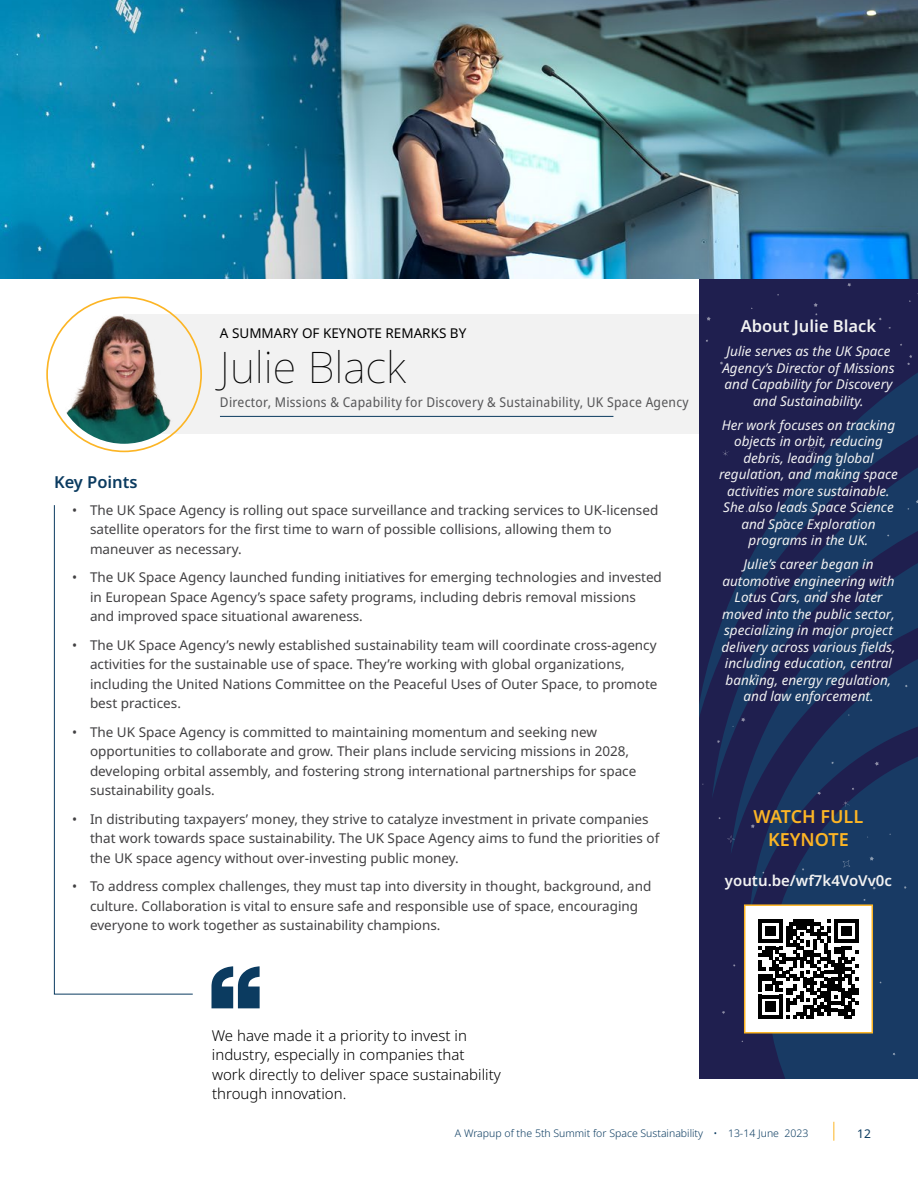
<style>
.page{position:relative;width:918px;height:1188px;background:#fff}
.page>*{position:absolute;margin:0;border:0;box-sizing:border-box;transform-origin:0 0}
.ABT_Title{font:100 43.5px "Noto Sans";color:#000}
.Guts_Head1{font:600 18px/22.5px "Noto Sans";color:#fcb525;text-align:center}
.Guts_Head1-2{font:600 16.5px "Noto Sans";color:#f2f2f2}
.Guts_Head1-3{font:600 16.5px "Noto Sans";color:#0b3b60}
.QB_-_Quote_Body_Black__Right{font:300 15px/19.5px "Noto Sans";color:#000}
.Guts_Head1-4{font:600 15px "Noto Sans";color:#f2f2f2}
.t1{font:13.5px/19.5px "Noto Sans";color:#414042}
.Guts_Head1-5{font:italic 13.5px/16.5px "Noto Sans";color:#f2f2f2;text-align:center}
.TBL_Body1{font:semi-condensed 13.5px "Noto Sans";letter-spacing:.02em;color:#58585a}
.ABT_Title-2{font:13.5px "Noto Sans";color:#000}
.t2{font:12px "Noto Sans";color:#0b3b60}
.t3{font:300 10.5px "Noto Sans";color:#0b3b60}
</style>
<div class="page">
<svg style="left:833px;top:1122px;width:1px;height:19px"></svg>
<div style="left:123px;top:315px;width:795px;height:119px;background:#f2f2f2"></div>
<hr style="left:220px;top:416px;width:393px;height:1px;background:#0b3b60">
<img style="left:55px;top:305px;width:139px;height:139px;border-radius:69px">
<img style="left:0;top:0;width:918px;height:279px">
<svg style="left:54px;top:505px;width:139px;height:490px"></svg>
<svg style="left:212px;top:966px;width:48px;height:42px"></svg>
<svg style="left:699px;top:279px;width:219px;height:799px;background:#1c2957"></svg>
<svg style="left:847px;top:283px;width:4px;height:4px"></svg>
<svg style="left:876px;top:594px;width:4px;height:4px"></svg>
<svg style="left:905px;top:684px;width:3px;height:4px"></svg>
<svg style="left:872px;top:886px;width:4px;height:4px"></svg>
<svg style="left:869px;top:856px;width:5px;height:5px"></svg>
<svg style="left:754px;top:673px;width:4px;height:4px"></svg>
<svg style="left:741px;top:616px;width:4px;height:4px"></svg>
<svg style="left:741px;top:718px;width:5px;height:4px"></svg>
<svg style="left:757px;top:582px;width:7px;height:7px"></svg>
<svg style="left:842px;top:801px;width:8px;height:6px"></svg>
<svg style="left:843px;top:860px;width:7px;height:8px"></svg>
<svg style="left:879px;top:317px;width:3px;height:4px"></svg>
<svg style="left:907px;top:355px;width:6px;height:10px"></svg>
<svg style="left:835px;top:452px;width:5px;height:5px"></svg>
<svg style="left:783px;top:518px;width:4px;height:4px"></svg>
<svg style="left:720px;top:361px;width:4px;height:4px"></svg>
<svg style="left:778px;top:350px;width:4px;height:4px"></svg>
<svg style="left:706px;top:316px;width:5px;height:5px"></svg>
<svg style="left:814px;top:589px;width:7px;height:10px"></svg>
<svg style="left:813px;top:303px;width:5px;height:4px"></svg>
<svg style="left:751px;top:824px;width:4px;height:4px"></svg>
<svg style="left:722px;top:450px;width:7px;height:6px"></svg>
<svg style="left:808px;top:506px;width:7px;height:7px"></svg>
<svg style="left:808px;top:446px;width:8px;height:7px"></svg>
<svg style="left:727px;top:835px;width:8px;height:8px"></svg>
<svg style="left:874px;top:761px;width:5px;height:5px"></svg>
<svg style="left:892px;top:1053px;width:4px;height:3px"></svg>
<div style="left:745px;top:905px;width:127px;height:128px;background:#fff"></div>
<svg style="left:759px;top:919px;width:99px;height:100px"></svg>
<div style="left:744px;top:904px;width:129px;height:130px;border:2px solid #fcb525"></div>
<p class="ABT_Title-2" style="left:220px;top:324px;width:248px">A SUMMARY OF KEYNOTE REMARKS BY</p>
<p class="ABT_Title" style="left:220px;top:336px;width:187px">Julie Black</p>
<p class="TBL_Body1" style="left:220px;top:393px;width:470px">Director, Missions &amp; Capability for Discovery &amp; Sustainability, UK Space Agency</p>
<p class="Guts_Head1-3" style="left:54px;top:470px;width:85px">Key Points</p>
<p class="t1" style="left:90px;top:501px;width:570px;text-indent:-18px">• The UK Space Agency is rolling out space surveillance and tracking services to UK-licensed satellite operators for the first time to warn of possible collisions, allowing them to maneuver as necessary.</p>
<p class="t1" style="left:90px;top:568px;width:573px;text-indent:-18px">• The UK Space Agency launched funding initiatives for emerging technologies and invested in European Space Agency’s space safety programs, including debris removal missions and improved space situational awareness.</p>
<p class="t1" style="left:90px;top:636px;width:569px;text-indent:-18px">• The UK Space Agency’s newly established sustainability team will coordinate cross-agency activities for the sustainable use of space. They’re working with global organizations, including the United Nations Committee on the Peaceful Uses of Outer Space, to promote best practices.</p>
<p class="t1" style="left:90px;top:723px;width:548px;text-indent:-18px">• The UK Space Agency is committed to maintaining momentum and seeking new opportunities to collaborate and grow. Their plans include servicing missions in 2028, developing orbital assembly, and fostering strong international partnerships for space sustainability goals.</p>
<p class="t1" style="left:90px;top:810px;width:571px;text-indent:-18px">• In distributing taxpayers’ money, they strive to catalyze investment in private companies that work towards space sustainability. The UK Space Agency aims to fund the priorities of the UK space agency without over-investing public money.</p>
<p class="t1" style="left:90px;top:877px;width:563px;text-indent:-18px">• To address complex challenges, they must tap into diversity in thought, background, and culture. Collaboration is vital to ensure safe and responsible use of space, encouraging everyone to work together as sustainability champions.</p>
<p class="Guts_Head1-2" style="left:741px;top:315px;width:137px">About Julie Black</p>
<p class="Guts_Head1-5" style="left:722px;top:343px;width:174px">Julie serves as the UK Space<br>Agency’s Director of Missions and Capability for Discovery and Sustainability.</p>
<p class="Guts_Head1-5" style="left:719px;top:417px;width:180px">Her work focuses on tracking objects in orbit, reducing debris, leading global regulation, and making space activities more sustainable.<br>She also leads Space Science and Space Exploration programs in the UK.</p>
<p class="Guts_Head1-5" style="left:721px;top:556px;width:176px">Julie’s career began in automotive engineering with<br>Lotus Cars, and she later moved into the public sector, specializing in major project delivery across various fields, including education, central banking, energy regulation, and law enforcement.</p>
<p class="Guts_Head1" style="left:754px;top:806px;width:111px">WATCH FULL<br>KEYNOTE</p>
<p class="Guts_Head1-4" style="left:725px;top:870px;width:169px">youtu.be/wf7k4VoVv0c</p>
<p class="QB_-_Quote_Body_Black__Right" style="left:212px;top:1026px;width:291px">We have made it a priority to invest in industry, especially in companies that work directly to deliver space sustainability through innovation.</p>
<p class="t3" style="left:455px;top:1126px;width:355px">A Wrapup of the 5th Summit for Space Sustainability • 13-14 June 2023</p>
<p class="t2" style="left:857px;top:1125px;width:15px">12</p>
</div>
